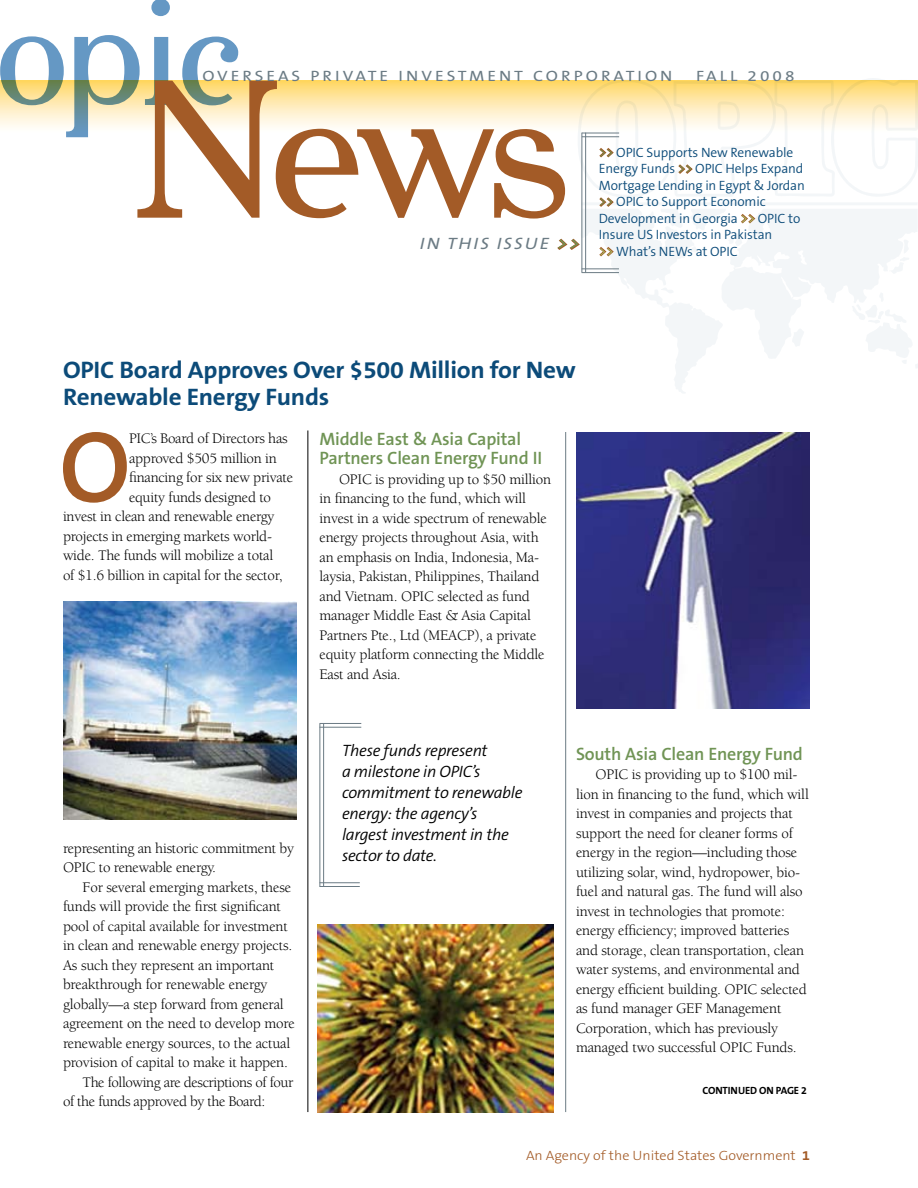
<style>
.page{position:relative;width:918px;height:1188px;background:#fff}
.page>*{position:absolute;margin:0;border:0;box-sizing:border-box;transform-origin:0 0}
.t1{font:178.2px "Cipher";color:#a35b27}
.t2{font:137.1px "Cipher";color:#6598c4}
.t3{font:600 101.7px "The Sans B6";color:#a35b27}
.t4{font:700 24px/27px "The Sans B7";letter-spacing:-.01em;color:#0c4b79;scale:1.05 1}
.t5{font:600 18px/19.5px "The Sans B6";letter-spacing:-.01em;color:#709455}
.t6{font:italic 300 16.5px/21px "The Sans B4";letter-spacing:-.015em;color:#000}
.t7{font:italic 16.5px "The Sans B5 Plain";letter-spacing:.11em;color:#6b7b84;scale:1.15 1}
.t8{font:15px/19.5px "Berkeley";letter-spacing:-.015em;color:#000}
.t9{font:15px "The Sans B5 Plain";letter-spacing:.175em;color:#6b7b84;scale:1.15 1}
.t10{font:300 13.5px/16.5px "The Sans B4";letter-spacing:-.01em;color:#0c4b79}
.t11{font:300 13.5px "The Sans B3";color:#a35b27;scale:1.05 1}
.t12{font:700 10.5px "The Sans B7";color:#000}
.s1{color:#709455}
.s2{color:#a8c56c}
.s3{font-family:"The Sans B7";font-weight:700}
</style>
<div class="page">
<div style="left:0;top:81px;width:918px;height:52px;background:linear-gradient(to bottom,#ffd86c,#fff)"></div>
<svg style="left:577px;top:78px;width:341px;height:315px"></svg>
<svg style="left:557px;top:238px;width:24px;height:13px"></svg>
<hr style="left:585px;top:133px;width:1px;height:140px;background:#6b7b84">
<hr style="left:582px;top:133px;width:1px;height:140px;background:#6b7b84">
<hr style="left:582px;top:268px;width:37px;height:1px;background:#6b7b84">
<hr style="left:582px;top:272px;width:37px;height:1px;background:#6b7b84">
<hr style="left:582px;top:133px;width:37px;height:1px;background:#6b7b84">
<hr style="left:582px;top:136px;width:37px;height:1px;background:#6b7b84">
<svg style="left:598px;top:147px;width:17px;height:11px"></svg>
<svg style="left:677px;top:163px;width:17px;height:12px"></svg>
<svg style="left:598px;top:196px;width:17px;height:12px"></svg>
<svg style="left:740px;top:213px;width:16px;height:11px"></svg>
<svg style="left:598px;top:246px;width:17px;height:11px"></svg>
<hr style="left:308px;top:430px;width:1px;height:682px;background:#000">
<hr style="left:565px;top:432px;width:1px;height:680px;background:#6b7b84">
<hr style="left:320px;top:723px;width:41px;height:1px;background:#6b7b84">
<hr style="left:320px;top:727px;width:41px;height:1px;background:#6b7b84">
<hr style="left:323px;top:724px;width:1px;height:163px;background:#6b7b84">
<hr style="left:320px;top:724px;width:1px;height:163px;background:#6b7b84">
<hr style="left:320px;top:882px;width:40px;height:1px;background:#6b7b84">
<hr style="left:320px;top:886px;width:40px;height:1px;background:#6b7b84">
<img style="left:576px;top:432px;width:234px;height:277px">
<img style="left:63px;top:602px;width:234px;height:218px">
<img style="left:317px;top:925px;width:237px;height:187px">
<h2 class="t2" style="left:1px;top:-30px;width:247px">opic</h2>
<p class="t9" style="left:202px;top:68px;width:57px">OVE RSEAS</p>
<p class="t9" style="left:310px;top:68px;width:50px">PRI VATE</p>
<p class="t9" style="left:398px;top:68px;width:42px">IN VEST</p>
<p class="t9" style="left:469px;top:68px;width:27px">MENT</p>
<p class="t9" style="left:533px;top:68px;width:81px">CO RPO RATION</p>
<p class="t9" style="left:696px;top:68px;width:87px">FALL 2008</p>
<h1 class="t1" style="left:137px;top:43px;width:441px">News</h1>
<p class="t10" style="left:599px;top:145px;width:207px"><span class="s1">&gt;&gt;</span> OPIC Supports New Renewable<br>Energy Funds <span class="s1">&gt;&gt;</span> OPIC Helps Expand<br>Mortgage Lending in Egypt &amp; Jordan <span class="s1">&gt;&gt;</span> OPIC to Support Economic<br>Development in Georgia <span class="s2">&gt;&gt;</span> OPIC to<br>Insure US Investors in Pakistan<br><span class="s2">&gt;&gt;</span> What’s NEWs at OPIC</p>
<p class="t7" style="left:420px;top:235px;width:141px">IN THIS ISSUE <span class="s1">&gt;&gt;</span></p>
<h3 class="t4" style="left:63px;top:358px;width:490px">OPIC Board Approves Over $500 Million for New<br>Renewable Energy Funds</h3>
<h3 class="t3" style="left:59px;top:414px;width:73px">O</h3>
<p class="t8" style="left:129px;top:429px;width:160px">PIC’s Board of Directors has</p>
<p class="t5" style="left:320px;top:430px;width:224px">Middle East &amp; Asia Capital<br>Partners Clean Energy Fund II</p>
<p class="t8" style="left:320px;top:469px;width:233px;text-indent:20px">OPIC is providing up to $50 million in financing to the fund, which will invest in a wide spectrum of renewable energy projects throughout Asia, with an emphasis on India, Indonesia, Ma&shy;laysia, Pakistan, Philippines, Thailand and Vietnam. OPIC selected as fund manager Middle East &amp; Asia Capital Partners Pte., Ltd (MEACP), a private equity platform connecting the Middle East and Asia.</p>
<p class="t8" style="left:129px;top:449px;width:149px">approved $505 million in</p>
<p class="t8" style="left:129px;top:468px;width:166px">financing for six new private</p>
<p class="t8" style="left:129px;top:488px;width:144px">equity funds designed to</p>
<p class="t8" style="left:63px;top:507px;width:213px">invest in clean and renewable energy</p>
<p class="t8" style="left:63px;top:527px;width:211px">projects in emerging markets world-</p>
<p class="t8" style="left:63px;top:546px;width:212px">wide. The funds will mobilize a total</p>
<p class="t8" style="left:63px;top:566px;width:221px">of $1.6 billion in capital for the sector,</p>
<p class="t8" style="left:63px;top:839px;width:233px">representing an historic commitment by<br>OPIC to renewable energy.</p>
<p class="t8" style="left:83px;top:878px;width:210px">For several emerging markets, these</p>
<p class="t8" style="left:63px;top:897px;width:219px">funds will provide the first significant</p>
<p class="t8" style="left:63px;top:917px;width:226px">pool of capital available for investment</p>
<p class="t8" style="left:63px;top:936px;width:231px">in clean and renewable energy projects.</p>
<p class="t8" style="left:63px;top:956px;width:213px">As such they represent an important</p>
<p class="t8" style="left:63px;top:975px;width:206px">breakthrough for renewable energy</p>
<p class="t8" style="left:63px;top:995px;width:222px">globally—a step forward from general</p>
<p class="t8" style="left:63px;top:1014px;width:233px">agreement on the need to develop more</p>
<p class="t8" style="left:63px;top:1034px;width:229px">renewable energy sources, to the actual</p>
<p class="t8" style="left:63px;top:1053px;width:227px">provision of capital to make it happen.</p>
<p class="t8" style="left:83px;top:1073px;width:212px">The following are descriptions of four</p>
<p class="t8" style="left:63px;top:1092px;width:204px">of the funds approved by the Board:</p>
<p class="t6" style="left:342px;top:741px;width:182px">These funds represent<br>a milestone in OPIC’s commitment to renewable energy: the agency’s largest investment in the sector to date.</p>
<p class="t5" style="left:576px;top:745px;width:228px">South Asia Clean Energy Fund</p>
<p class="t8" style="left:576px;top:765px;width:234px;text-indent:20px">OPIC is providing up to $100 mil&shy;lion in financing to the fund, which will invest in companies and projects that support the need for cleaner forms of energy in the region—including those utilizing solar, wind, hydropower, bio&shy;fuel and natural gas. The fund will also invest in technologies that promote: energy efficiency; improved batteries and storage, clean transportation, clean water systems, and environmental and energy efficient building. OPIC selected as fund manager GEF Management Corporation, which has previously managed two successful OPIC Funds.</p>
<p class="t12" style="left:703px;top:1085px;width:8px">con</p>
<p class="t12" style="left:723px;top:1085px;width:12px">tinue</p>
<p class="t12" style="left:750px;top:1085px;width:58px">d on page 2</p>
<p class="t11" style="left:526px;top:1148px;width:272px">An Agency of the United States Government <span class="s3">1</span></p>
</div>
